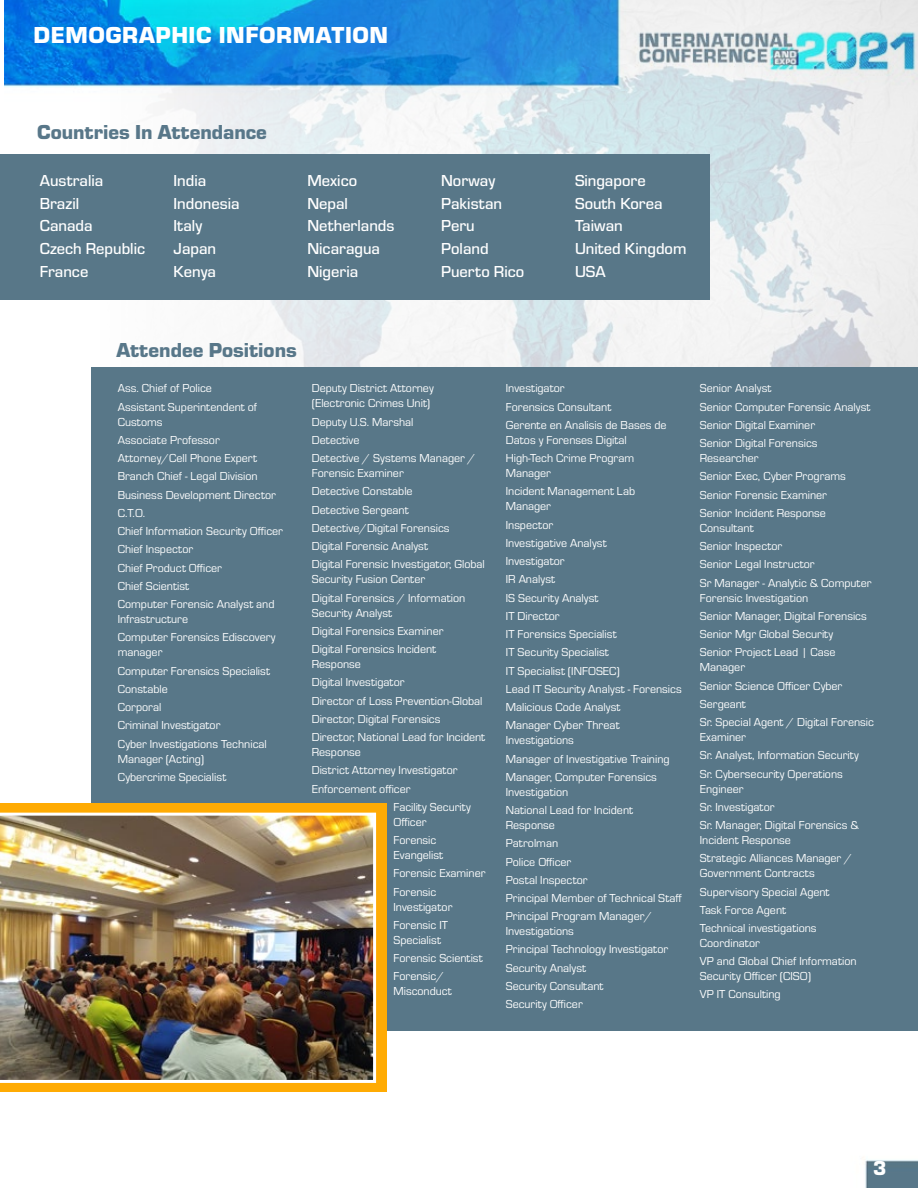
<style>
.page{position:relative;width:918px;height:1188px;background:#fff}
.page>*{position:absolute;margin:0;border:0;box-sizing:border-box;transform-origin:0 0}
.t1{font:900 24px "Eurostile";letter-spacing:.025em;color:#fff}
.t2{font:900 21px "Eurostile";color:#587789}
.t3{font:900 21px "Eurostile";color:#fff}
.t4{font:500 16.5px/22.8px "Eurostile";color:#fff}
.t5{font:12px/18.3px "Eurostile";color:#fff}
</style>
<div class="page">
<img style="left:5px;top:0;width:913px;height:1188px">
<img style="left:92px;top:0;width:826px;height:367px">
<div style="left:92px;top:367px;width:826px;height:663px;background:#587788"></div>
<div style="left:0;top:804px;width:387px;height:288px;background:#ffab03"></div>
<img style="left:0;top:813px;width:376px;height:270px">
<div style="left:0;top:154px;width:710px;height:145px;background:#587788"></div>
<h1 class="t1" style="left:34px;top:18px;width:356px">DEMOGRAPHIC INFORMATION</h1>
<h2 class="t2" style="left:37px;top:117px;width:231px">Countries In Attendance</h2>
<h3 class="t4" style="left:40px;top:168px;width:107px">Australia<br>Brazil<br>Canada<br>Czech Republic<br>France</h3>
<h3 class="t4" style="left:174px;top:168px;width:68px">India<br>Indonesia<br>Italy<br>Japan<br>Kenya</h3>
<h3 class="t4" style="left:307px;top:168px;width:89px">Mexico<br>Nepal<br>Netherlands<br>Nicaragua<br>Nigeria</h3>
<h3 class="t4" style="left:441px;top:168px;width:85px">Norway<br>Pakistan<br>Peru<br>Poland<br>Puerto Rico</h3>
<h3 class="t4" style="left:575px;top:168px;width:113px">Singapore<br>South Korea<br>Taiwan<br>United Kingdom<br>USA</h3>
<h2 class="t2" style="left:116px;top:335px;width:182px">Attendee Positions</h2>
<p class="t5" style="left:118px;top:379px;width:141px">Ass. Chief of Police<br>Assistant Superintendent of</p>
<p class="t5" style="left:118px;top:412px;width:167px">Customs<br>Associate Professor<br>Attorney/Cell Phone Expert<br>Branch Chief - Legal Division<br>Business Development Director<br>C.T.O.<br>Chief Information Security Officer<br>Chief Inspector<br>Chief Product Officer<br>Chief Scientist<br>Computer Forensic Analyst and</p>
<p class="t5" style="left:118px;top:609px;width:159px">Infrastructure<br>Computer Forensics Ediscovery</p>
<p class="t5" style="left:118px;top:643px;width:154px">manager<br>Computer Forensics Specialist<br>Constable<br>Corporal<br>Criminal Investigator<br>Cyber Investigations Technical</p>
<p class="t5" style="left:118px;top:749px;width:110px">Manager (Acting)<br>Cybercrime Specialist</p>
<p class="t5" style="left:312px;top:380px;width:123px;line-height:15px">Deputy District Attorney (Electronic Crimes Unit)</p>
<p class="t5" style="left:312px;top:412px;width:165px">Deputy U.S. Marshal<br>Detective<br>Detective / Systems Manager /</p>
<p class="t5" style="left:312px;top:464px;width:175px">Forensic Examiner<br>Detective Constable<br>Detective Sergeant<br>Detective/Digital Forensics<br>Digital Forensic Analyst<br>Digital Forensic Investigator, Global</p>
<p class="t5" style="left:312px;top:570px;width:155px">Security Fusion Center<br>Digital Forensics / Information</p>
<p class="t5" style="left:312px;top:603px;width:133px">Security Analyst<br>Digital Forensics Examiner<br>Digital Forensics Incident</p>
<p class="t5" style="left:312px;top:654px;width:175px">Response<br>Digital Investigator<br>Director of Loss Prevention-Global<br>Director, Digital Forensics<br>Director, National Lead for Incident</p>
<p class="t5" style="left:312px;top:742px;width:51px">Response</p>
<p class="t5" style="left:312px;top:761px;width:147px">District Attorney Investigator</p>
<p class="t5" style="left:312px;top:779px;width:100px">Enforcement officer</p>
<p class="t5" style="left:393px;top:797px;width:79px">Facility Security</p>
<p class="t5" style="left:393px;top:812px;width:44px">Officer<br>Forensic</p>
<p class="t5" style="left:393px;top:845px;width:93px">Evangelist<br>Forensic Examiner<br>Forensic</p>
<p class="t5" style="left:393px;top:897px;width:60px">Investigator<br>Forensic IT</p>
<p class="t5" style="left:393px;top:930px;width:91px">Specialist<br>Forensic Scientist<br>Forensic/</p>
<p class="t5" style="left:393px;top:982px;width:60px">Misconduct</p>
<p class="t5" style="left:506px;top:379px;width:162px">Investigator<br>Forensics Consultant<br>Gerente en Analisis de Bases de</p>
<p class="t5" style="left:506px;top:430px;width:130px">Datos y Forenses Digital<br>High-Tech Crime Program</p>
<p class="t5" style="left:506px;top:464px;width:131px">Manager<br>Incident Management Lab</p>
<p class="t5" style="left:506px;top:497px;width:178px">Manager<br>Inspector<br>Investigative Analyst<br>Investigator<br>IR Analyst<br>IS Security Analyst<br>IT Director<br>IT Forensics Specialist<br>IT Security Specialist<br>IT Specialist (INFOSEC)<br>Lead IT Security Analyst - Forensics<br>Malicious Code Analyst<br>Manager Cyber Threat</p>
<p class="t5" style="left:506px;top:731px;width:165px">Investigations<br>Manager of Investigative Training<br>Manager, Computer Forensics</p>
<p class="t5" style="left:506px;top:782px;width:129px">Investigation<br>National Lead for Incident</p>
<p class="t5" style="left:506px;top:815px;width:178px">Response<br>Patrolman<br>Police Officer<br>Postal Inspector<br>Principal Member of Technical Staff<br>Principal Program Manager/</p>
<p class="t5" style="left:506px;top:922px;width:164px">Investigations<br>Principal Technology Investigator<br>Security Analyst<br>Security Consultant<br>Security Officer</p>
<p class="t5" style="left:700px;top:379px;width:172px">Senior Analyst<br>Senior Computer Forensic Analyst<br>Senior Digital Examiner<br>Senior Digital Forensics</p>
<p class="t5" style="left:700px;top:449px;width:148px">Researcher<br>Senior Exec, Cyber Programs<br>Senior Forensic Examiner<br>Senior Incident Response</p>
<p class="t5" style="left:700px;top:518px;width:173px">Consultant<br>Senior Inspector<br>Senior Legal Instructor<br>Sr Manager - Analytic &amp; Computer</p>
<p class="t5" style="left:700px;top:588px;width:169px">Forensic Investigation<br>Senior Manager, Digital Forensics<br>Senior Mgr Global Security<br>Senior Project Lead | Case</p>
<p class="t5" style="left:700px;top:658px;width:176px">Manager<br>Senior Science Officer Cyber<br>Sergeant<br>Sr. Special Agent / Digital Forensic</p>
<p class="t5" style="left:700px;top:727px;width:161px">Examiner<br>Sr. Analyst, Information Security<br>Sr. Cybersecurity Operations</p>
<p class="t5" style="left:700px;top:779px;width:161px">Engineer<br>Sr. Investigator<br>Sr. Manager, Digital Forensics &amp;</p>
<p class="t5" style="left:700px;top:830px;width:154px">Incident Response<br>Strategic Alliances Manager /</p>
<p class="t5" style="left:700px;top:864px;width:131px">Government Contracts<br>Supervisory Special Agent<br>Task Force Agent<br>Technical investigations</p>
<p class="t5" style="left:700px;top:933px;width:158px">Coordinator<br>VP and Global Chief Information</p>
<p class="t5" style="left:700px;top:967px;width:113px">Security Officer (CISO)<br>VP IT Consulting</p>
<h2 class="t3" style="left:873px;top:1153px;width:15px">3</h2>
</div>
